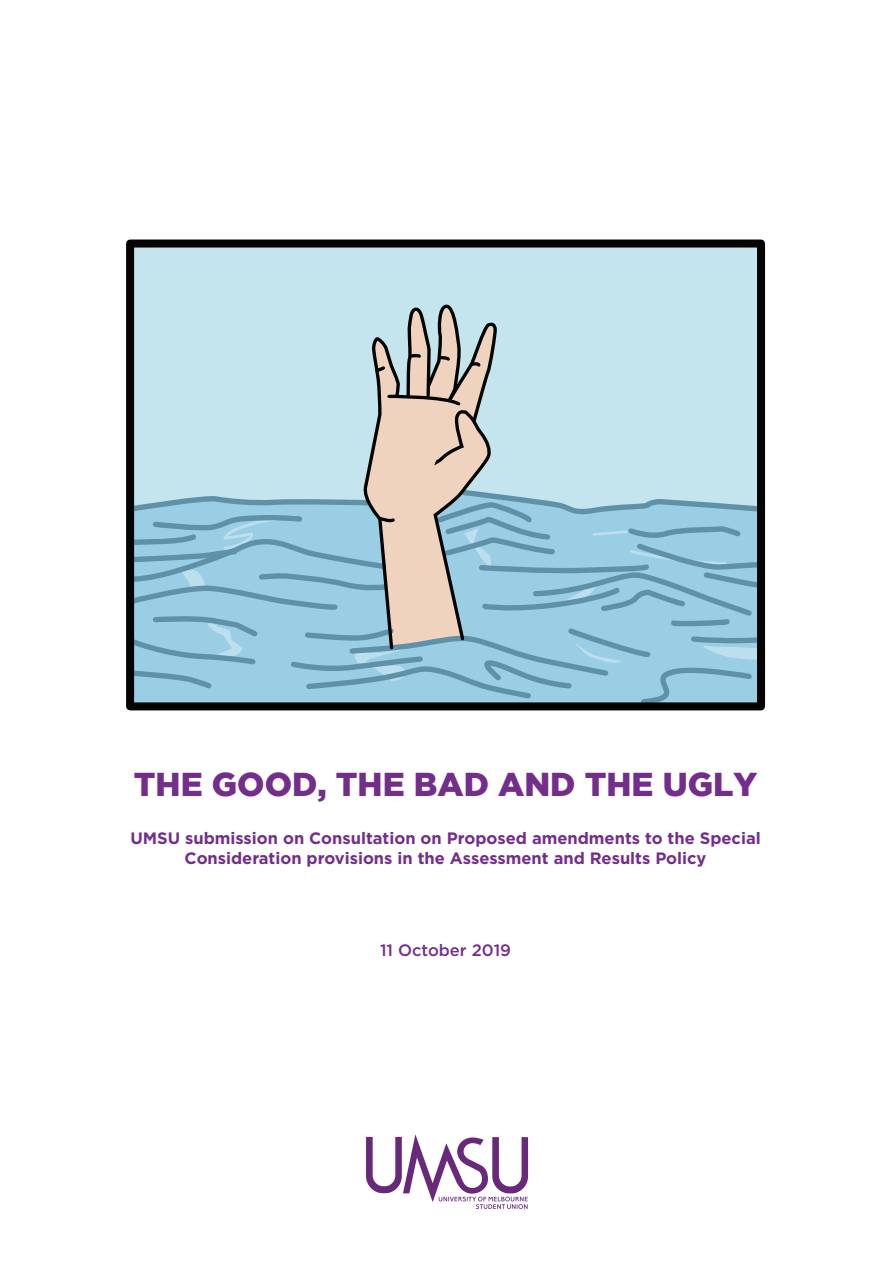
<style>
.page{position:relative;width:893px;height:1263px;background:#fff}
.page>*{position:absolute;margin:0;border:0;box-sizing:border-box;transform-origin:0 0}
.t1{font:900 33px "Gotham";color:#732e8b}
.t2{font:700 16.5px/19.5px "Gotham";color:#732e8b;text-align:center}
.t3{font:500 16.5px "Gotham";color:#732e8b}
</style>
<div class="page">
<svg style="left:135px;top:244px;width:631px;height:462px;background:#aed1de"></svg>
<div style="left:126px;top:239px;width:639px;height:471px;border:8px solid #040503"></div>
<svg style="left:366px;top:1134px;width:162px;height:75px"></svg>
<h1 class="t1" style="left:134px;top:766px;width:625px">THE GOOD, THE BAD AND THE UGLY</h1>
<p class="t2" style="left:130px;top:828px;width:632px">UMSU submission on Consultation on Proposed amendments to the Special<br>Consideration provisions in the Assessment and Results Policy</p>
<p class="t3" style="left:380px;top:941px;width:132px">11 October 2019</p>
</div>
